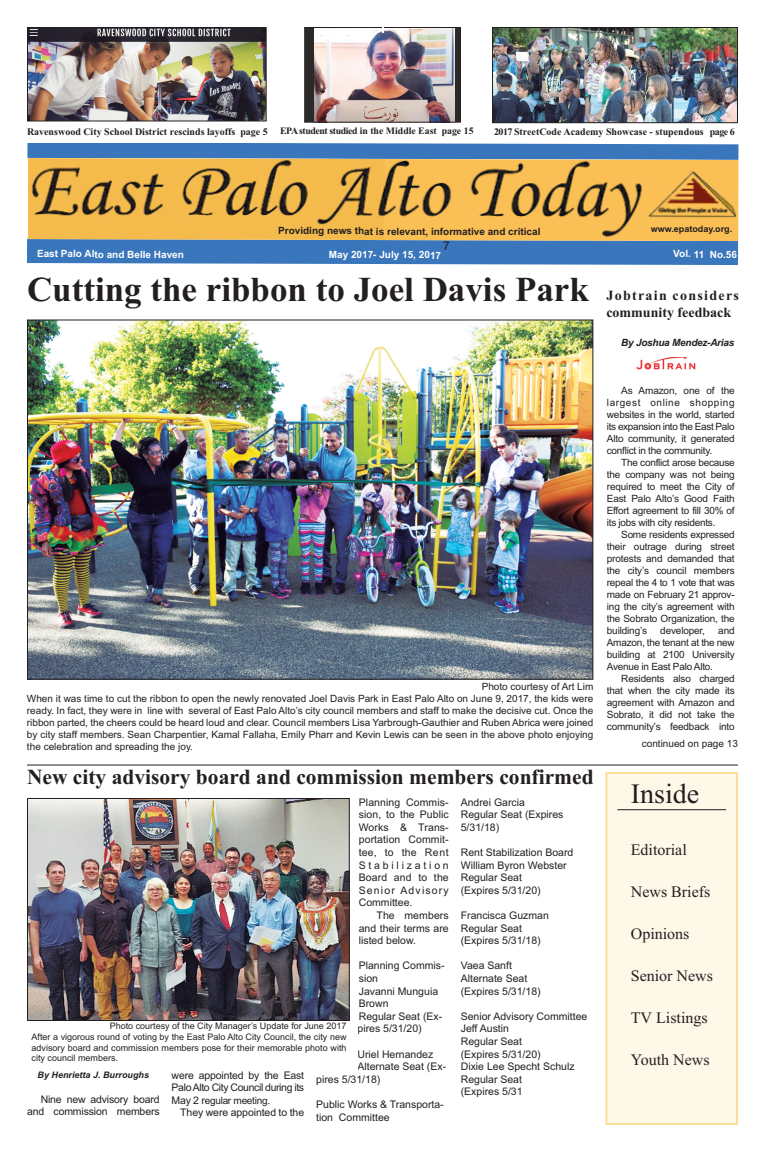
<style>
.page{position:relative;width:774px;height:1152px;background:#fff}
.page>*{position:absolute;margin:0;border:0;box-sizing:border-box;transform-origin:0 0}
.t1{font:700 35px "Times New Roman";color:#231f20}
.t2{font:28px "Times New Roman";color:#231f20}
.t3{font:700 21.5px "Times New Roman";color:#231f20}
.t4{font:16px "Times New Roman";color:#231f20}
.t5{font:700 14px/17px "Times New Roman";letter-spacing:.045em;color:#231f20}
.t6{font:12px "Arial";color:#231f20}
.t7{font:10.5px/12.6px "Arial";color:#231f20}
.t8{font:10.5px/12.6px "Arial";letter-spacing:-.035em;color:#231f20}
.t9{font:10px/12px "Arial";letter-spacing:-.015em;color:#231f20;text-align:justify}
.t10{font:700 10px "Times New Roman";color:#231f20}
.t11{font:700 10px "Arial";letter-spacing:-.005em;color:#fff}
.t12{font:700 10px "Arial";letter-spacing:-.005em;color:#231f20}
.t13{font:italic 700 10px "Arial";letter-spacing:-.025em;color:#231f20}
.t14{font:700 9.8px "Times New Roman";color:#231f20}
.t15{font:9px/10.8px "Arial";color:#231f20;text-align:justify}
.t16{font:italic 700 9px "Arial";color:#231f20}
.t17{font:700 9px "Arial";letter-spacing:-.005em;color:#231f20}
.s1{font-size:10.5px}
</style>
<div class="page">
<div style="left:27px;top:143px;width:711px;height:15px;background:#3976bc"></div>
<div style="left:27px;top:241px;width:711px;height:24px;background:#3976bc"></div>
<img style="left:28px;top:158px;width:710px;height:83px">
<img style="left:29px;top:322px;width:562px;height:356px">
<div style="left:607px;top:774px;width:129px;height:349px;background:#fdf8e8"></div>
<div style="left:605px;top:772px;width:133px;height:353px;border:2px solid #fdde95"></div>
<hr style="left:617px;top:809px;width:109px;height:1px;background:#231f20">
<img style="left:29px;top:800px;width:319px;height:219px">
<div style="left:27px;top:798px;width:323px;height:223px;border:1px solid #231f20"></div>
<img style="left:29px;top:29px;width:236px;height:91px">
<div style="left:27px;top:27px;width:240px;height:95px;border:1px solid #231f20"></div>
<div style="left:305px;top:28px;width:155px;height:94px;background:#2c2929"></div>
<img style="left:315px;top:29px;width:139px;height:92px">
<div style="left:304px;top:27px;width:157px;height:96px;border:1px solid #231f20"></div>
<img style="left:494px;top:29px;width:242px;height:92px">
<div style="left:492px;top:27px;width:246px;height:96px;border:1px solid #231f20"></div>
<img style="left:637px;top:357px;width:59px;height:13px">
<hr style="left:382px;top:9px;width:2px;height:24px;background:#fff">
<hr style="left:27px;top:765px;width:711px;height:1px;background:#231f20">
<p class="t10" style="left:27px;top:125px;width:242px">Ravenswood City School District rescinds layoffs page 5</p>
<p class="t14" style="left:280px;top:125px;width:195px">EPAstudent studied in the Middle East page 15</p>
<p class="t10" style="left:494px;top:126px;width:242px">2017 StreetCode Academy Showcase - stupendous page 6</p>
<p class="t11" style="left:37px;top:248px;width:148px">East Palo Alto and Belle Haven</p>
<p class="t12" style="left:278px;top:225px;width:264px">Providing news that is relevant, informative and critical</p>
<p class="t17" style="left:651px;top:223px;width:83px">www.epatoday.org.</p>
<p class="t6" style="left:443px;top:239px;width:8px">7</p>
<p class="t11" style="left:329px;top:249px;width:114px">May 2017- July 15, 2017</p>
<p class="t11" style="left:673px;top:248px;width:65px">Vol. 11 No.56</p>
<h1 class="t1" style="left:27px;top:269px;width:563px">Cutting the ribbon to Joel Davis Park</h1>
<p class="t9" style="left:27px;top:681px;width:568px;text-indent:455px">Photo courtesy of Art Lim When it was time to cut the ribbon to open the newly renovated Joel Davis Park in East Palo Alto on June 9, 2017, the kids were ready. In fact, they were in line with several of East Palo Alto’s city council members and staff to make the decisive cut. Once the ribbon parted, the cheers could be heard loud and clear. Council members Lisa Yarbrough-Gauthier and Ruben Abrica were joined by city staff members. Sean Charpentier, Kamal Fallaha, Emily Pharr and Kevin Lewis can be seen in the above photo enjoying the celebration and spreading the joy.</p>
<h3 class="t3" style="left:27px;top:764px;width:568px">New city advisory board and commission members confirmed</h3>
<p class="t7" style="left:359px;top:796px;width:92px;text-align:justify">Planning Commis&shy;sion, to the Public Works &amp; Trans&shy;portation Commit&shy;tee, to the Rent Stabilization Board and to the Senior Advisory Committee.</p>
<p class="t7" style="left:359px;top:909px;width:92px;text-align:justify;text-indent:18px">The members and their terms are listed below.</p>
<p class="t7" style="left:358px;top:960px;width:89px">Planning Commis&shy;sion<br>Javanni Munguia<br>Brown<br>Regular Seat (Ex&shy;pires 5/31/20)</p>
<p class="t7" style="left:358px;top:1048px;width:77px">Uriel Hernandez</p>
<p class="t7" style="left:358px;top:1060px;width:90px">Alternate Seat (Ex-</p>
<p class="t7" style="left:316px;top:1073px;width:66px">pires 5/31/18)</p>
<p class="t7" style="left:316px;top:1098px;width:129px">Public Works &amp; Transporta&shy;tion Committee</p>
<p class="t15" style="left:32px;top:1021px;width:317px;text-indent:78px">Photo courtesy of the City Manager’s Update for June 2017<br>After a vigorous round of voting by the East Palo Alto City Council, the city new advisory board and commission members pose for their memorable photo with city council members.</p>
<p class="t8" style="left:172px;top:1069px;width:134px">were appointed by the East<br>Palo Alto City Council during its</p>
<p class="t9" style="left:172px;top:1094px;width:100px"><span class="s1">May 2 r</span>egular meeting.</p>
<p class="t7" style="left:180px;top:1107px;width:125px">They were appointed to the</p>
<p class="t16" style="left:38px;top:1070px;width:113px">By Henrietta J. Burroughs</p>
<p class="t7" style="left:27px;top:1093px;width:134px;text-align:right">Nine new advisory board and commission members</p>
<p class="t7" style="left:461px;top:796px;width:104px">Andrei Garcia<br>Regular Seat (Expires<br>5/31/18)</p>
<p class="t7" style="left:461px;top:846px;width:114px">Rent Stabilization Board<br>William Byron Webster<br>Regular Seat<br>(Expires 5/31/20)</p>
<p class="t7" style="left:461px;top:909px;width:90px">Francisca Guzman<br>Regular Seat (Expires 5/31/18)</p>
<p class="t7" style="left:461px;top:960px;width:81px">Vaea Sanft<br>Alternate Seat (Expires 5/31/18)</p>
<p class="t7" style="left:461px;top:1010px;width:128px">Senior Advisory Committee<br>Jeff Austin<br>Regular Seat<br>(Expires 5/31/20)<br>Dixie Lee Specht Schulz<br>Regular Seat<br>(Expires 5/31</p>
<h3 class="t5" style="left:606px;top:287px;width:134px">Jobtrain considers community feedback</h3>
<p class="t13" style="left:621px;top:336px;width:115px">By Joshua Mendez-Arias</p>
<p class="t9" style="left:607px;top:384px;width:129px;text-indent:14px">As Amazon, one of the largest online shopping websites in the world, started its expansion into the East Palo Alto community, it generated conflict in the community.</p>
<p class="t9" style="left:607px;top:456px;width:129px;text-indent:14px">The conflict arose because the company was not being required to meet the City of East Palo Alto’s Good Faith Effort agreement to fill 30% of its jobs with city residents.</p>
<p class="t9" style="left:607px;top:528px;width:129px;text-indent:14px">Some residents expressed their outrage during street protests and demanded that the city’s council members repeal the 4 to 1 vote that was made on February 21 approv&shy;ing the city’s agreement with the Sobrato Organization, the building’s</p>
<p class="t9" style="left:607px;top:624px;width:129px;text-indent:111px">and Amazon, the tenant at the new building at 2100 University Avenue in East Palo Alto.</p>
<p class="t9" style="left:607px;top:672px;width:129px;text-indent:14px">Residents also charged that when the city made its agreement with Amazon and Sobrato, it did not take the community’s feedback into</p>
<p class="t9" style="left:660px;top:624px;width:46px">developer,</p>
<p class="t9" style="left:642px;top:737px;width:98px">continued on page 13</p>
<h2 class="t2" style="left:631px;top:777px;width:70px">Inside</h2>
<h3 class="t4" style="left:631px;top:840px;width:57px">Editorial</h3>
<h3 class="t4" style="left:631px;top:882px;width:81px">News Briefs</h3>
<h3 class="t4" style="left:631px;top:924px;width:60px">Opinions</h3>
<h3 class="t4" style="left:631px;top:966px;width:84px">Senior News</h3>
<h3 class="t4" style="left:631px;top:1008px;width:78px">TV Listings</h3>
<h3 class="t4" style="left:631px;top:1050px;width:80px">Youth News</h3>
</div>
